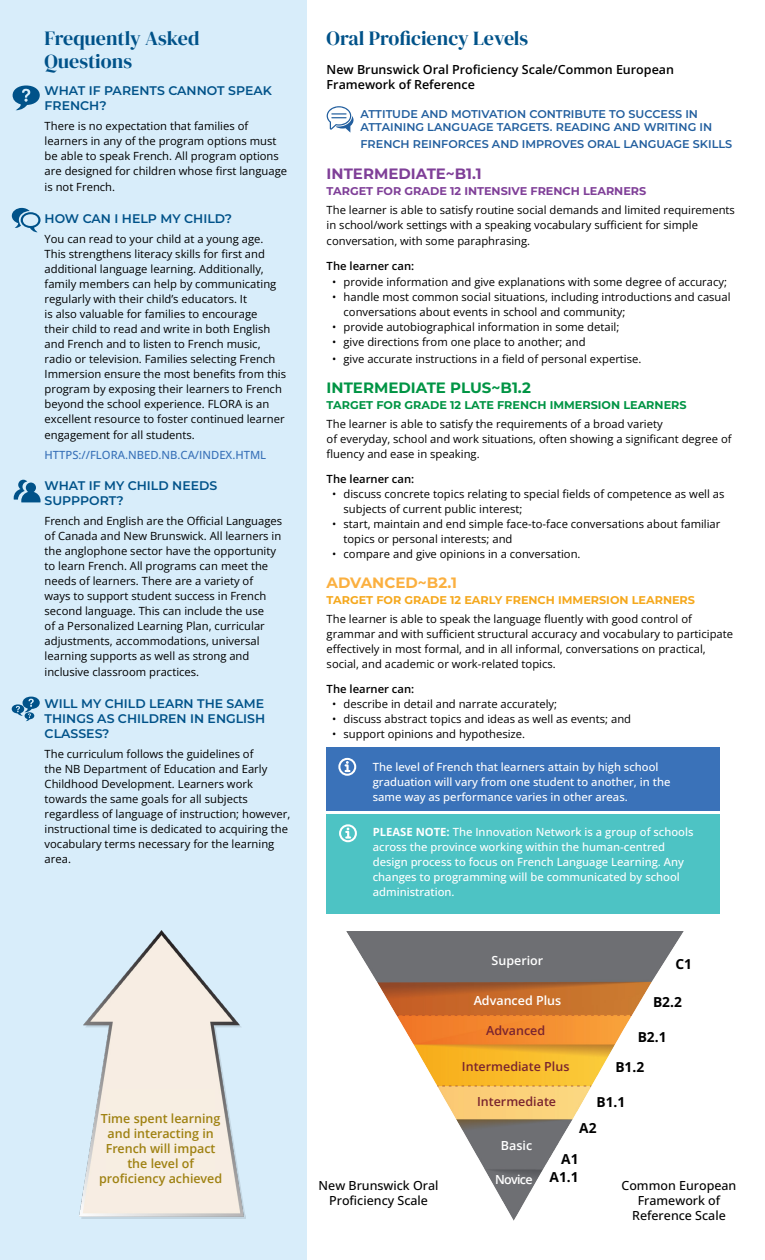
<style>
.page{position:relative;width:765px;height:1260px;background:#fff}
.page>*{position:absolute;margin:0;border:0;box-sizing:border-box;transform-origin:0 0}
.t1{font:20px/22.5px "DM Serif Display";color:#005289}
.t2{font:700 15.12px/18.1px "Arial Narrow";color:#9f8111;text-align:center;scale:.86 1}
.t3{font:700 15px "Montserrat";color:#009444}
.t4{font:700 15px "Montserrat";color:#7f3f98}
.t5{font:700 15px "Montserrat";color:#fbb040}
.t6{font:700 13.75px/29.8px "Open Sans";color:#000}
.t7{font:600 12.5px/15px "Montserrat";color:#005289}
.t8{font:600 12.5px/15px "Open Sans";color:#9f8111;text-align:center}
.t9{font:500 12.5px/15px "Open Sans";color:#000;text-align:center}
.t10{font:600 12.5px/15px "Open Sans";color:#000}
.t11{font:600 12.5px "Open Sans";color:#79242f}
.t12{font:600 12.5px "Open Sans";color:#fff}
.t13{font:600 12.5px "Open Sans";letter-spacing:-.05em;color:#fff}
.t14{font:11.25px/15px "Open Sans";color:#000}
.t15{font:500 11.25px/15px "Open Sans";color:#fff}
.t16{font:600 11.25px/13.8px "Montserrat";color:#215e9e}
.t17{font:700 11.25px "Montserrat";color:#f5a81d}
.t18{font:700 11.25px "Montserrat";color:#009444}
.t19{font:600 11.25px "Open Sans";color:#000}
.t20{font:700 11.25px "Montserrat";color:#7f3f98}
.t21{font:500 11.25px "Open Sans";color:#3871b8}
.s1{font-weight:700}
</style>
<div class="page">
<div style="left:0;top:0;width:307px;height:1260px;background:#d8edfa"></div>
<svg style="left:13px;top:86px;width:27px;height:24px"></svg>
<svg style="left:12px;top:208px;width:29px;height:24px"></svg>
<svg style="left:14px;top:480px;width:27px;height:22px"></svg>
<svg style="left:12px;top:697px;width:28px;height:24px"></svg>
<div style="left:327px;top:748px;width:393px;height:63px;background:#3a72b9"></div>
<div style="left:327px;top:814px;width:393px;height:100px;background:#4dc3c4"></div>
<svg style="left:345px;top:761px;width:5px;height:11px"></svg>
<div style="left:338px;top:758px;width:18px;height:18px;border:2px solid #fff;border-radius:50%"></div>
<svg style="left:345px;top:828px;width:6px;height:11px"></svg>
<div style="left:339px;top:824px;width:18px;height:18px;border:2px solid #fff;border-radius:50%"></div>
<svg style="left:327px;top:106px;width:27px;height:27px"></svg>
<img style="left:347px;top:932px;width:336px;height:288px">
<div style="left:676px;top:955px;width:28px;height:15px;background:#fff"></div>
<div style="left:653px;top:992px;width:42px;height:23px;background:#fff"></div>
<div style="left:638px;top:1027px;width:42px;height:23px;background:#fff"></div>
<div style="left:615px;top:1057px;width:48px;height:23px;background:#fff"></div>
<div style="left:596px;top:1093px;width:53px;height:19px;background:#fff"></div>
<div style="left:579px;top:1119px;width:29px;height:15px;background:#fff"></div>
<div style="left:561px;top:1149px;width:29px;height:16px;background:#fff"></div>
<div style="left:550px;top:1167px;width:41px;height:20px;background:#fff"></div>
<img style="left:79px;top:931px;width:166px;height:288px">
<div style="left:106px;top:1089px;width:109px;height:94px;background:#f7eee2"></div>
<h1 class="t1" style="left:45px;top:27px;width:156px">Frequently Asked<br>Questions</h1>
<p class="t7" style="left:45px;top:83px;width:229px">WHAT IF PARENTS CANNOT SPEAK<br>FRENCH?</p>
<p class="t14" style="left:45px;top:118px;width:244px">There is no expectation that families of learners in any of the program options must be able to speak French. All program options are designed for children whose first language</p>
<p class="t14" style="left:45px;top:180px;width:72px">is not French.</p>
<p class="t7" style="left:45px;top:210px;width:189px">HOW CAN I HELP MY CHILD?</p>
<p class="t14" style="left:45px;top:231px;width:243px">You can read to your child at a young age.<br>This strengthens literacy skills for first and additional language learning. Additionally, family members can help by communicating regularly with their child’s educators. It<br>is also valuable for families to encourage<br>their child to read and write in both English and French and to listen to French music, radio or television. Families selecting French Immersion ensure the most benefits from this program by exposing their learners to French beyond the school experience. FLORA is an excellent resource to foster continued learner</p>
<p class="t14" style="left:45px;top:427px;width:152px">engagement for all students.</p>
<p class="t21" style="left:45px;top:447px;width:223px">HTTPS://FLORA.NBED.NB.CA/INDEX.HTML</p>
<p class="t7" style="left:45px;top:478px;width:174px">WHAT IF MY CHILD NEEDS<br>SUPPPORT?</p>
<p class="t14" style="left:45px;top:513px;width:239px">French and English are the Official Languages of Canada and New Brunswick. All learners in the anglophone sector have the opportunity to learn French. All programs can meet the needs of learners. There are a variety of<br>ways to support student success in French second language. This can include the use<br>of a Personalized Learning Plan, curricular adjustments, accommodations, universal learning supports as well as strong and</p>
<p class="t14" style="left:45px;top:665px;width:156px">inclusive classroom practices.</p>
<p class="t7" style="left:45px;top:695px;width:222px;text-align:justify">WILL MY CHILD LEARN THE SAME THINGS AS CHILDREN IN ENGLISH CLASSES?</p>
<p class="t14" style="left:45px;top:746px;width:247px">The curriculum follows the guidelines of<br>the NB Department of Education and Early Childhood Development. Learners work towards the same goals for all subjects regardless of language of instruction; however, instructional time is dedicated to acquiring the vocabulary terms necessary for the learning area.</p>
<h2 class="t2" style="left:108px;top:1107px;width:124px">and interacting In<br>French will impact the level of proficiency achieved</h2>
<p class="t8" style="left:99px;top:1111px;width:125px">Time spent learning and interacting in<br>French will impact the level of proficiency achieved</p>
<h1 class="t1" style="left:327px;top:27px;width:203px">Oral Proficiency Levels</h1>
<p class="t10" style="left:327px;top:61px;width:349px">New Brunswick Oral Proficiency Scale/Common European<br>Framework of Reference</p>
<p class="t16" style="left:360px;top:106px;width:353px">ATTITUDE AND MOTIVATION CONTRIBUTE TO SUCCESS IN<br>ATTAINING LANGUAGE TARGETS. READING AND WRITING IN</p>
<p class="t16" style="left:360px;top:136px;width:373px">FRENCH REINFORCES AND IMPROVES ORAL LANGUAGE SKILLS</p>
<h3 class="t4" style="left:327px;top:163px;width:157px">INTERMEDIATE~B1.1</h3>
<p class="t20" style="left:327px;top:183px;width:321px">TARGET FOR GRADE 12 INTENSIVE FRENCH LEARNERS</p>
<p class="t14" style="left:327px;top:202px;width:410px">The learner is able to satisfy routine social demands and limited requirements in school/work settings with a speaking vocabulary sufficient for simple</p>
<p class="t14" style="left:327px;top:233px;width:205px">conversation, with some paraphrasing.</p>
<p class="t19" style="left:327px;top:258px;width:89px">The learner can:</p>
<p class="t14" style="left:332px;top:274px;width:396px">• provide information and give explanations with some degree of accuracy;</p>
<p class="t14" style="left:344px;top:289px;width:389px;text-indent:-11px">• handle most common social situations, including introductions and casual conversations about events in school and community;</p>
<p class="t14" style="left:332px;top:319px;width:289px">• provide autobiographical information in some detail;</p>
<p class="t14" style="left:332px;top:334px;width:255px">• give directions from one place to another; and</p>
<p class="t14" style="left:332px;top:351px;width:311px">• give accurate instructions in a field of personal expertise.</p>
<h3 class="t3" style="left:327px;top:376px;width:206px">INTERMEDIATE PLUS~B1.2</h3>
<p class="t18" style="left:327px;top:397px;width:362px">TARGET FOR GRADE 12 LATE FRENCH IMMERSION LEARNERS</p>
<p class="t14" style="left:327px;top:416px;width:407px">The learner is able to satisfy the requirements of a broad variety<br>of everyday, school and work situations, often showing a significant degree of fluency and ease in speaking.</p>
<p class="t19" style="left:327px;top:471px;width:89px">The learner can:</p>
<p class="t14" style="left:344px;top:486px;width:383px;text-indent:-11px">• discuss concrete topics relating to special fields of competence as well as subjects of current public interest;</p>
<p class="t14" style="left:344px;top:516px;width:378px;text-indent:-11px">• start, maintain and end simple face-to-face conversations about familiar topics or personal interests; and</p>
<p class="t14" style="left:332px;top:546px;width:250px">• compare and give opinions in a conversation.</p>
<h3 class="t5" style="left:327px;top:571px;width:132px">ADVANCED~B2.1</h3>
<p class="t17" style="left:327px;top:592px;width:370px">TARGET FOR GRADE 12 EARLY FRENCH IMMERSION LEARNERS</p>
<p class="t14" style="left:327px;top:611px;width:408px">The learner is able to speak the language fluently with good control of grammar and with sufficient structural accuracy and vocabulary to participate effectively in most formal, and in all informal, conversations on practical, social, and academic or work-related topics.</p>
<p class="t19" style="left:327px;top:681px;width:89px">The learner can:</p>
<p class="t14" style="left:332px;top:696px;width:226px">• describe in detail and narrate accurately;</p>
<p class="t14" style="left:332px;top:711px;width:300px">• discuss abstract topics and ideas as well as events; and</p>
<p class="t14" style="left:332px;top:726px;width:194px">• support opinions and hypothesize.</p>
<p class="t15" style="left:373px;top:759px;width:299px">The level of French that learners attain by high school graduation will vary from one student to another, in the same way as performance varies in other areas.</p>
<p class="t15" style="left:373px;top:825px;width:322px"><span class="s1">PLEASE NOTE:</span> The Innovation Network is a group of schools across the province working within the human-centred design process to focus on French Language Learning. Any changes to programming will be communicated by school administration.</p>
<p class="t12" style="left:492px;top:952px;width:53px">Superior</p>
<p class="t12" style="left:474px;top:992px;width:89px">Advanced Plus</p>
<p class="t11" style="left:486px;top:1022px;width:61px">Advanced</p>
<p class="t11" style="left:462px;top:1058px;width:109px">Intermediate Plus</p>
<p class="t11" style="left:477px;top:1093px;width:81px">Intermediate</p>
<p class="t13" style="left:501px;top:1137px;width:33px">Basic</p>
<p class="t13" style="left:495px;top:1171px;width:39px">Novice</p>
<p class="t6" style="left:676px;top:949px;width:18px">C1</p>
<p class="t6" style="left:653px;top:987px;width:30px">B2.2</p>
<p class="t6" style="left:615px;top:1022px;width:53px;text-indent:22px">B2.1<br>B1.2</p>
<p class="t6" style="left:579px;top:1089px;width:48px;line-height:26.1px;text-indent:17px">B1.1<br>A2</p>
<p class="t6" style="left:550px;top:1150px;width:31px;line-height:17.9px;text-align:right">A1<br>A1.1</p>
<p class="t9" style="left:319px;top:1178px;width:121px">New Brunswick Oral<br>Proficiency Scale</p>
<p class="t9" style="left:622px;top:1178px;width:116px">Common European<br>Framework of<br>Reference Scale</p>
</div>
